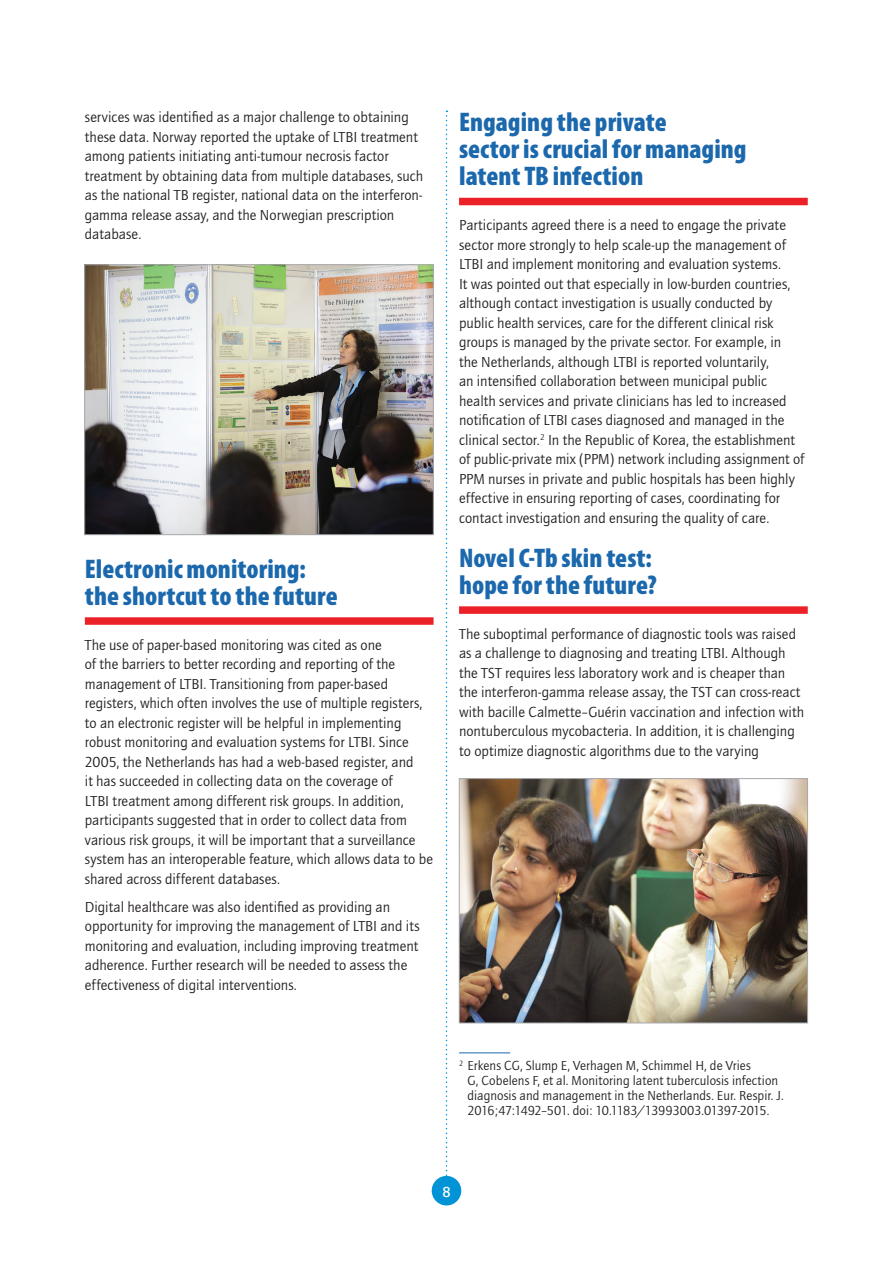
<style>
.page{position:relative;width:893px;height:1263px;background:#fff}
.page>*{position:absolute;margin:0;border:0;box-sizing:border-box;transform-origin:0 0}
.head_B{font:900 condensed 27px/27px "Myriad Pro";color:#1b68ad}
.body{font:15px/19.5px "Quay Itc T";color:#231f20}
.t1{font:700 15px "Quay Itc T";color:#fff}
.footnotes_rule{font:13.5px/15px "Quay Itc T";letter-spacing:.005em;color:#231f20}
</style>
<div class="page">
<div style="left:432px;top:1176px;width:29px;height:29px;background:#0093d5;border-radius:50%"></div>
<svg style="left:446px;top:111px;width:1px;height:1065px"></svg>
<img style="left:86px;top:267px;width:346px;height:266px">
<div style="left:84px;top:265px;width:350px;height:270px;border:1px solid #a8a9ad"></div>
<div style="left:459px;top:198px;width:349px;height:7px;background:#ec2127"></div>
<div style="left:459px;top:606px;width:349px;height:8px;background:#ec2127"></div>
<img style="left:461px;top:780px;width:345px;height:241px">
<div style="left:459px;top:778px;width:349px;height:245px;border:1px solid #a8a9ad"></div>
<hr style="left:459px;top:1052px;width:51px;height:1px;background:#1b68ad">
<div style="left:85px;top:617px;width:349px;height:8px;background:#ec2127"></div>
<p class="body" style="left:85px;top:107px;width:340px">services was identified as a major challenge to obtaining these data. Norway reported the uptake of LTBI treatment among patients initiating anti-tumour necrosis factor treatment by obtaining data from multiple databases, such as the national TB register, national data on the interferon&shy;gamma release assay, and the Norwegian prescription database.</p>
<p class="head_B" style="left:459px;top:108px;width:289px">Engaging the private<br>sector is crucial for managing latent TB infection</p>
<p class="body" style="left:459px;top:215px;width:347px">Participants agreed there is a need to engage the private sector more strongly to help scale-up the management of LTBI and implement monitoring and evaluation systems.<br>It was pointed out that especially in low-burden countries, although contact investigation is usually conducted by public health services, care for the different clinical risk groups is managed by the private sector. For example, in<br>the Netherlands, although LTBI is reported voluntarily,<br>an intensified collaboration between municipal public health services and private clinicians has led to increased notification of LTBI cases diagnosed and managed in the clinical sector.<sup>2</sup> In the Republic of Korea, the establishment of public-private mix (PPM) network including assignment of PPM nurses in private and public hospitals has been highly effective in ensuring reporting of cases, coordinating for contact investigation and ensuring the quality of care.</p>
<p class="head_B" style="left:459px;top:543px;width:199px">Novel C-Tb skin test: hope for the future?</p>
<p class="body" style="left:459px;top:624px;width:347px">The suboptimal performance of diagnostic tools was raised as a challenge to diagnosing and treating LTBI. Although the TST requires less laboratory work and is cheaper than the interferon-gamma release assay, the TST can cross-react with bacille Calmette–Guérin vaccination and infection with nontuberculous mycobacteria. In addition, it is challenging to optimize diagnostic algorithms due to the varying</p>
<p class="head_B" style="left:85px;top:554px;width:254px">Electronic monitoring: the shortcut to the future</p>
<p class="body" style="left:85px;top:635px;width:350px">The use of paper-based monitoring was cited as one<br>of the barriers to better recording and reporting of the management of LTBI. Transitioning from paper-based registers, which often involves the use of multiple registers, to an electronic register will be helpful in implementing robust monitoring and evaluation systems for LTBI. Since 2005, the Netherlands has had a web-based register, and<br>it has succeeded in collecting data on the coverage of<br>LTBI treatment among different risk groups. In addition, participants suggested that in order to collect data from various risk groups, it will be important that a surveillance system has an interoperable feature, which allows data to be shared across different databases.</p>
<p class="body" style="left:85px;top:897px;width:336px">Digital healthcare was also identified as providing an opportunity for improving the management of LTBI and its monitoring and evaluation, including improving treatment adherence. Further research will be needed to assess the effectiveness of digital interventions.</p>
<p class="footnotes_rule" style="left:468px;top:1058px;width:318px;text-indent:-9px"><sup>2</sup> Erkens CG, Slump E, Verhagen M, Schimmel H, de Vries<br>G, Cobelens F, et al. Monitoring latent tuberculosis infection diagnosis and management in the Netherlands. Eur. Respir. J.<br>2016;47:1492–501. doi: 10.1183/13993003.01397-2015.</p>
<p class="t1" style="left:442px;top:1183px;width:10px">8</p>
</div>
